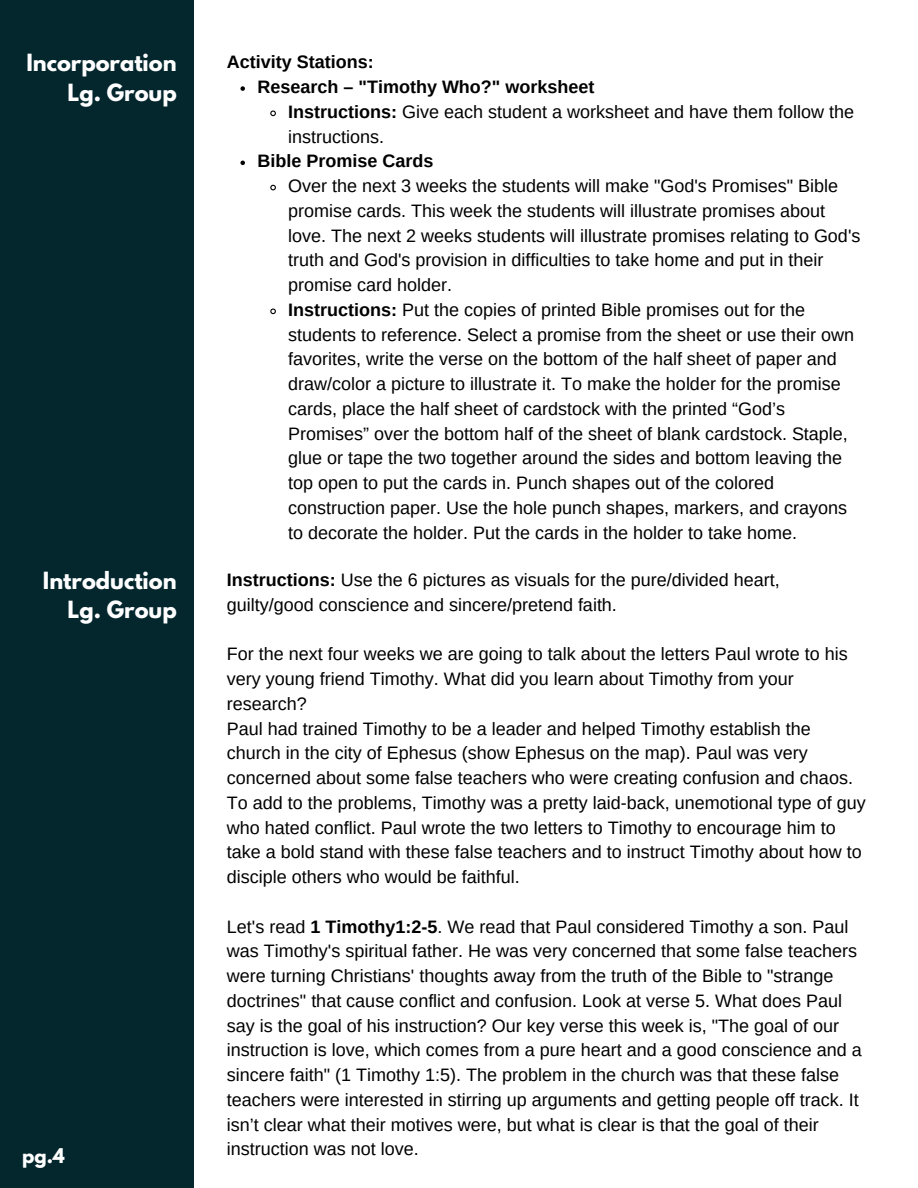
<style>
.page{position:relative;width:918px;height:1188px;background:#fff}
.page>*{position:absolute;margin:0;border:0;box-sizing:border-box;transform-origin:0 0}
.t1{font:700 21px/29.2px "League Spartan";color:#fff;text-align:right}
.t2{font:18px/24.8px "Arimo";color:#000}
.t3{font:700 18px "Arimo";color:#000}
.t4{font:700 18px "League Spartan";color:#fff}
.s1{font-weight:700}
</style>
<div class="page">
<div style="left:0;top:0;width:194px;height:1188px;background:#03272d"></div>
<svg style="left:240px;top:86px;width:5px;height:5px"></svg>
<svg style="left:270px;top:110px;width:6px;height:7px"></svg>
<svg style="left:240px;top:161px;width:5px;height:4px"></svg>
<svg style="left:270px;top:184px;width:6px;height:7px"></svg>
<svg style="left:270px;top:308px;width:6px;height:7px"></svg>
<p class="t1" style="left:26px;top:51px;width:152px">Incorporation<br>Lg. Group</p>
<p class="t1" style="left:43px;top:569px;width:135px">Introduction<br>Lg. Group</p>
<p class="t4" style="left:22px;top:1146px;width:44px">pg.4</p>
<h2 class="t3" style="left:227px;top:52px;width:148px">Activity Stations:</h2>
<h1 class="t3" style="left:258px;top:77px;width:338px">Research – "Timothy Who?" worksheet</h1>
<h2 class="t2" style="left:288px;top:99px;width:567px"><span class="s1">Instructions:</span> Give each student a worksheet and have them follow the instructions.</h2>
<p class="t3" style="left:258px;top:151px;width:177px">Bible Promise Cards</p>
<p class="t2" style="left:288px;top:173px;width:574px">Over the next 3 weeks the students will make "God's Promises" Bible promise cards. This week the students will illustrate promises about love. The next 2 weeks students will illustrate promises relating to God's truth and God's provision in difficulties to take home and put in their promise card holder.</p>
<p class="t2" style="left:288px;top:297px;width:567px"><span class="s1">Instructions:</span> Put the copies of printed Bible promises out for the students to reference. Select a promise from the sheet or use their own favorites, write the verse on the bottom of the half sheet of paper and draw/color a picture to illustrate it. To make the holder for the promise cards, place the half sheet of cardstock with the printed “God’s Promises” over the bottom half of the sheet of blank cardstock. Staple, glue or tape the two together around the sides and bottom leaving the top open to put the cards in. Punch shapes out of the colored construction paper. Use the hole punch shapes, markers, and crayons to decorate the holder. Put the cards in the holder to take home.</p>
<h1 class="t2" style="left:227px;top:567px;width:554px"><span class="s1">Instructions:</span> Use the 6 pictures as visuals for the pure/divided heart, guilty/good conscience and sincere/pretend faith.</h1>
<p class="t2" style="left:227px;top:642px;width:622px">For the next four weeks we are going to talk about the letters Paul wrote to his very young friend Timothy. What did you learn about Timothy from your research?</p>
<p class="t2" style="left:227px;top:716px;width:640px">Paul had trained Timothy to be a leader and helped Timothy establish the church in the city of Ephesus (show Ephesus on the map). Paul was very concerned about some false teachers who were creating confusion and chaos.<br>To add to the problems, Timothy was a pretty laid-back, unemotional type of guy who hated conflict. Paul wrote the two letters to Timothy to encourage him to take a bold stand with these false teachers and to instruct Timothy about how to disciple others who would be faithful.</p>
<p class="t2" style="left:227px;top:914px;width:636px">Let's read <span class="s1">1 Timothy1:2-5</span>. We read that Paul considered Timothy a son. Paul was Timothy's spiritual father. He was very concerned that some false teachers were turning Christians' thoughts away from the truth of the Bible to "strange doctrines" that cause conflict and confusion. Look at verse 5. What does Paul say is the goal of his instruction? Our key verse this week is, "The goal of our instruction is love, which comes from a pure heart and a good conscience and a sincere faith" (1 Timothy 1:5). The problem in the church was that these false teachers were interested in stirring up arguments and getting people off track. It isn’t clear what their motives were, but what is clear is that the goal of their instruction was not love.</p>
</div>
